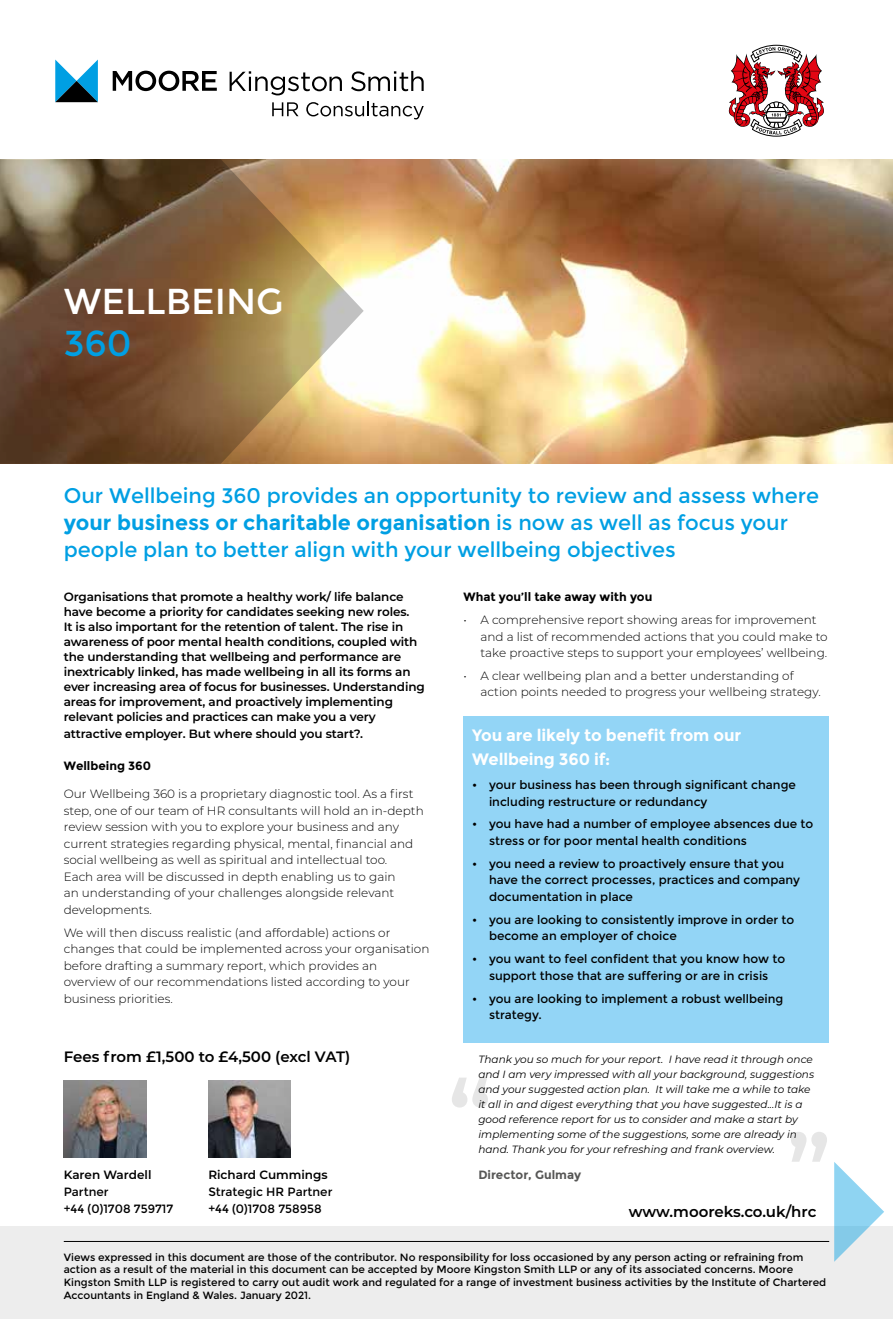
<style>
.page{position:relative;width:893px;height:1319px;background:#fff}
.page>*{position:absolute;margin:0;border:0;box-sizing:border-box;transform-origin:0 0}
.t1{font:36px "Montserrat";color:#fff}
.t2{font:36px "Montserrat";color:#009fe3}
.t3{font:21px/27px "Montserrat";color:#009fe3}
.t4{font:700 16.5px/24px "Montserrat";letter-spacing:-.01em;color:#fff}
.t5{font:600 15px "Montserrat";color:#000}
.t6{font:300 12px/16.5px "Montserrat";color:#000}
.t7{font:12px/16.5px "Montserrat";color:#000}
.t8{font:600 12px/15px "Montserrat";letter-spacing:-.01em;color:#000}
.t9{font:700 12px "Montserrat";color:#000}
.t10{font:700 12px "Montserrat";color:#575756}
.t11{font:10.5px/12.6px "Montserrat";color:#000}
.t12{font:italic 10.5px/15px "Montserrat";color:#000}
.s1{font-weight:700}
</style>
<div class="page">
<div style="left:0;top:1226px;width:893px;height:92px;background:#ededed"></div>
<img style="left:364px;top:159px;width:529px;height:304px">
<svg style="left:0;top:159px;width:364px;height:304px;background:#8b6c48"></svg>
<svg style="left:230px;top:71px;width:112px;height:24px"></svg>
<svg style="left:351px;top:71px;width:73px;height:20px"></svg>
<svg style="left:55px;top:60px;width:43px;height:42px"></svg>
<svg style="left:113px;top:71px;width:104px;height:20px"></svg>
<svg style="left:272px;top:102px;width:27px;height:14px"></svg>
<svg style="left:306px;top:102px;width:118px;height:17px"></svg>
<div style="left:463px;top:716px;width:366px;height:326px;background:#93d5f6"></div>
<hr style="left:64px;top:1240px;width:765px;height:1px;background:#000">
<svg style="left:452px;top:1078px;width:36px;height:29px"></svg>
<svg style="left:791px;top:1132px;width:36px;height:29px"></svg>
<img style="left:64px;top:1080px;width:82px;height:77px">
<img style="left:208px;top:1080px;width:83px;height:77px">
<svg style="left:729px;top:45px;width:95px;height:91px"></svg>
<svg style="left:834px;top:1162px;width:50px;height:99px"></svg>
<h1 class="t1" style="left:64px;top:281px;width:221px">WELLBEING</h1>
<h1 class="t2" style="left:64px;top:323px;width:69px">360</h1>
<h2 class="t3" style="left:64px;top:482px;width:757px">Our Wellbeing 360 provides an opportunity to review and assess where <span class="s1">your business or charitable organisation</span> is now as well as focus your people plan to better align with your wellbeing objectives</h2>
<p class="t8" style="left:64px;top:588px;width:363px">Organisations that promote a healthy work/ life balance have become a priority for candidates seeking new roles.<br>It is also important for the retention of talent. The rise in awareness of poor mental health conditions, coupled with the understanding that wellbeing and performance are inextricably linked, has made wellbeing in all its forms an ever increasing area of focus for businesses. Understanding areas for improvement, and proactively implementing relevant policies and practices can make you a very</p>
<p class="t8" style="left:64px;top:725px;width:301px">attractive employer. But where should you start?.</p>
<p class="t9" style="left:64px;top:758px;width:89px">Wellbeing 360</p>
<p class="t6" style="left:64px;top:785px;width:361px">Our Wellbeing 360 is a proprietary diagnostic tool. As a first step, one of our team of HR consultants will hold an in-depth review session with you to explore your business and any current strategies regarding physical, mental, financial and social wellbeing as well as spiritual and intellectual too.<br>Each area will be discussed in depth enabling us to gain<br>an understanding of your challenges alongside relevant developments.</p>
<p class="t6" style="left:64px;top:923px;width:367px">We will then discuss realistic (and affordable) actions or changes that could be implemented across your organisation before drafting a summary report, which provides an overview of our recommendations listed according to your business priorities.</p>
<p class="t5" style="left:64px;top:1046px;width:288px">Fees from £1,500 to £4,500 (excl VAT)</p>
<p class="t8" style="left:64px;top:1166px;width:89px">Karen Wardell</p>
<p class="t7" style="left:64px;top:1183px;width:111px">Partner<br>+44 (0)1708 759717</p>
<p class="t8" style="left:208px;top:1166px;width:121px">Richard Cummings</p>
<p class="t7" style="left:208px;top:1183px;width:126px">Strategic HR Partner +44 (0)1708 758958</p>
<p class="t9" style="left:463px;top:589px;width:190px">What you’ll take away with you</p>
<p class="t6" style="left:480px;top:611px;width:349px;text-indent:-17px">• A comprehensive report showing areas for improvement and a list of recommended actions that you could make to take proactive steps to support your employees’ wellbeing.</p>
<p class="t6" style="left:480px;top:667px;width:342px;text-indent:-17px">• A clear wellbeing plan and a better understanding of action points needed to progress your wellbeing strategy.</p>
<h3 class="t4" style="left:472px;top:723px;width:271px">You are likely to benefit from our<br>Wellbeing 360 if:</h3>
<p class="t7" style="left:489px;top:776px;width:308px;text-indent:-17px">• your business has been through significant change including restructure or redundancy</p>
<p class="t7" style="left:489px;top:816px;width:326px;text-indent:-17px">• you have had a number of employee absences due to stress or for poor mental health conditions</p>
<p class="t7" style="left:489px;top:855px;width:312px;text-indent:-17px">• you need a review to proactively ensure that you have the correct processes, practices and company documentation in place</p>
<p class="t7" style="left:489px;top:911px;width:307px;text-indent:-17px">• you are looking to consistently improve in order to become an employer of choice</p>
<p class="t7" style="left:472px;top:950px;width:315px;text-align:center">• you want to feel confident that you know how to support those that are suffering or are in crisis</p>
<p class="t7" style="left:489px;top:990px;width:296px;text-indent:-17px">• you are looking to implement a robust wellbeing strategy.</p>
<p class="t12" style="left:478px;top:1050px;width:337px">Thank you so much for your report. I have read it through once and I am very impressed with all your background, suggestions and your suggested action plan. It will take me a while to take it all in and digest everything that you have suggested...It is a good reference report for us to consider and make a start by implementing some of the suggestions, some are already in hand. Thank you for your refreshing and frank overview.</p>
<p class="t10" style="left:478px;top:1167px;width:104px">Director, Gulmay</p>
<p class="t5" style="left:629px;top:1200px;width:189px">www.mooreks.co.uk/hrc</p>
<p class="t11" style="left:64px;top:1250px;width:764px">Views expressed in this document are those of the contributor. No responsibility for loss occasioned by any person acting or refraining from action as a result of the material in this document can be accepted by Moore Kingston Smith LLP or any of its associated concerns. Moore Kingston Smith LLP is registered to carry out audit work and regulated for a range of investment business activities by the Institute of Chartered Accountants in England &amp; Wales. January 2021.</p>
</div>
